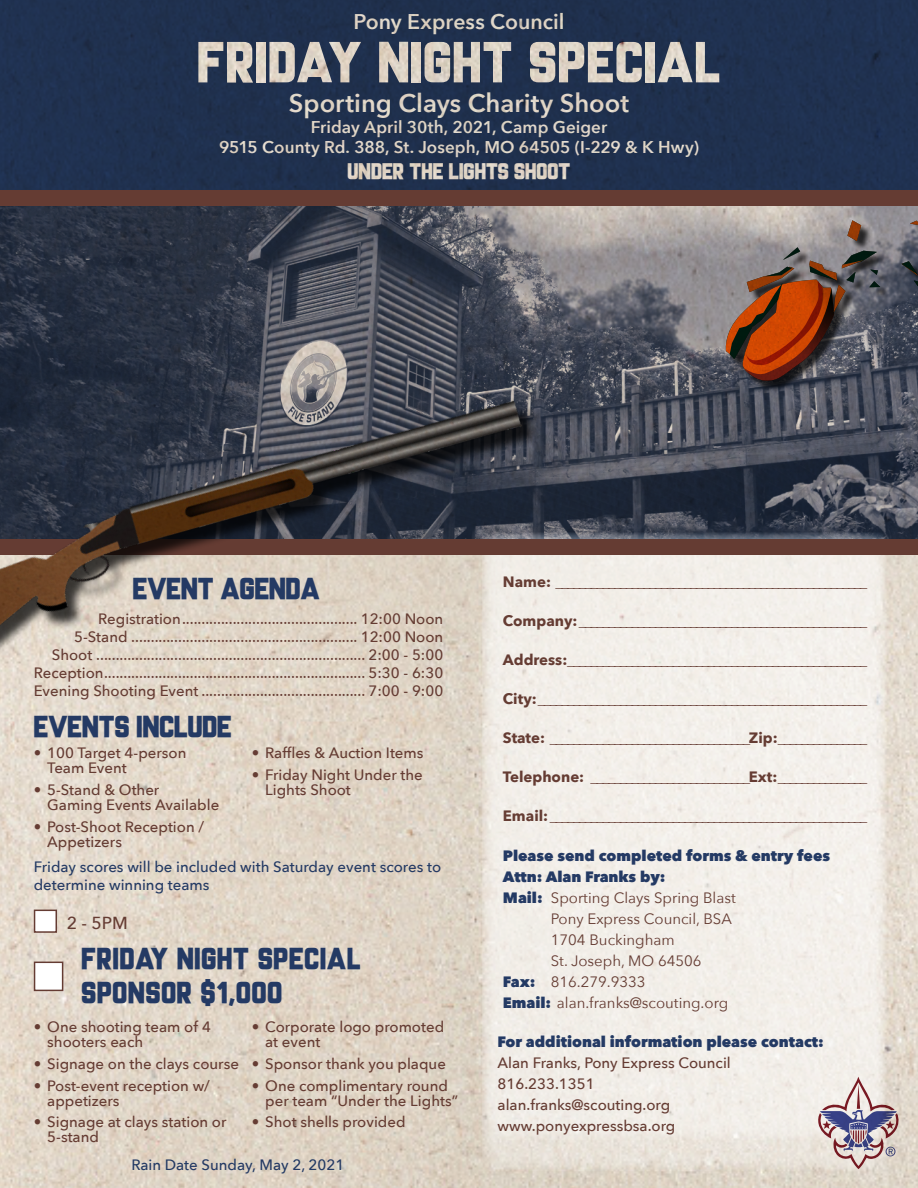
<style>
.page{position:relative;width:918px;height:1188px;background:#fff}
.page>*{position:absolute;margin:0;border:0;box-sizing:border-box;transform-origin:0 0}
.t1{font:53.55px "Mr Headlines";letter-spacing:.025em;color:#fff}
.t2{font:28.5px/34.2px "Mr Headlines";letter-spacing:.03em;color:#243a64}
.t3{font:28.5px "Mr Headlines";color:#243a64}
.t4{font:600 25.5px "Avenir Next";color:#fff}
.t5{font:21.3px "Mr Headlines";color:#fff}
.t6{font:600 21.3px "Avenir Next";color:#fff}
.t7{font:500 17.4px "Avenir Next";color:#653c33}
.t8{font:600 16.95px/20.4px "Avenir Next";letter-spacing:.005em;color:#fff;text-align:center}
.t9{font:500 15px/15px "Avenir Next";color:#653c33}
.t10{font:15px "Avenir Next";color:#653c33}
.t11{font:500 15px/18px "Avenir Next";color:#243a64}
.t12{font:800 15px "Avenir Next";color:#243a64}
.s1{font-weight:700}
.s2{font-weight:800;color:#243a64}
</style>
<div class="page">
<img style="left:0;top:555px;width:918px;height:633px">
<img style="left:0;top:205px;width:918px;height:335px">
<div style="left:0;top:190px;width:918px;height:15px;background:#653c33"></div>
<div style="left:728px;top:223px;width:190px;height:169px;background:#000;opacity:.75"></div>
<img style="left:723px;top:220px;width:195px;height:161px">
<svg style="left:482px;top:1140px;width:334px;height:31px;background:#e6dfd5"></svg>
<div style="left:482px;top:533px;width:405px;height:607px;background:#f3efe9"></div>
<div style="left:0;top:540px;width:918px;height:15px;background:#653c33"></div>
<div style="left:0;top:405px;width:540px;height:293px;background:#000;opacity:.75"></div>
<img style="left:0;top:369px;width:530px;height:312px">
<svg style="left:816px;top:1075px;width:86px;height:96px"></svg>
<div style="left:0;top:0;width:918px;height:190px;background:#1f304e"></div>
<div style="left:34px;top:962px;width:29px;height:29px;background:#fff;border:2px solid #653c33"></div>
<div style="left:34px;top:910px;width:23px;height:23px;background:#fff;border:2px solid #653c33"></div>
<h3 class="t6" style="left:353px;top:4px;width:213px">Pony Express Council</h3>
<h1 class="t1" style="left:197px;top:29px;width:525px">FRIDAY NIGHT SPECIAL</h1>
<h3 class="t4" style="left:289px;top:82px;width:342px">Sporting Clays Charity Shoot</h3>
<p class="t8" style="left:219px;top:116px;width:481px">Friday April 30th, 2021, Camp Geiger<br>9515 County Rd. 388, St. Joseph, MO 64505 (I-229 &amp; K Hwy)</p>
<h3 class="t5" style="left:348px;top:158px;width:224px">UNDER THE LIGHTS SHOOT</h3>
<h2 class="t3" style="left:133px;top:571px;width:188px">EVENT AGENDA</h2>
<p class="t9" style="left:34px;top:609px;width:411px;line-height:18px;text-align:right">Registration............................................. 12:00 Noon<br>5-Stand .......................................................... 12:00 Noon Shoot ..................................................................... 2:00 - 5:00<br>Reception................................................................... 5:30 - 6:30<br>Evening Shooting Event .......................................... 7:00 - 9:00</p>
<h2 class="t3" style="left:34px;top:709px;width:200px">EVENTS INCLUDE</h2>
<p class="t9" style="left:47px;top:745px;width:141px;text-indent:-13px">• 100 Target 4-person<br>Team Event</p>
<p class="t9" style="left:47px;top:782px;width:173px;text-indent:-14px">• 5-Stand &amp; Other<br>Gaming Events Available</p>
<p class="t9" style="left:47px;top:819px;width:158px;text-indent:-14px">• Post-Shoot Reception /<br>Appetizers</p>
<p class="t9" style="left:252px;top:745px;width:173px">• Raffles &amp; Auction Items</p>
<p class="t9" style="left:265px;top:767px;width:159px;text-indent:-13px">• Friday Night Under the<br>Lights Shoot</p>
<p class="t11" style="left:34px;top:857px;width:409px">Friday scores will be included with Saturday event scores to determine winning teams</p>
<p class="t7" style="left:67px;top:908px;width:63px">2 - 5PM</p>
<h2 class="t2" style="left:81px;top:942px;width:281px">FRIDAY NIGHT SPECIAL<br>SPONSOR $1,000</h2>
<p class="t9" style="left:47px;top:1019px;width:165px;text-indent:-14px">• One shooting team of 4 shooters each</p>
<p class="t9" style="left:34px;top:1056px;width:207px">• Signage on the clays course</p>
<p class="t9" style="left:47px;top:1077px;width:164px;text-indent:-14px">• Post-event reception w/ appetizers</p>
<p class="t9" style="left:47px;top:1114px;width:181px;text-indent:-14px">• Signage at clays station or<br>5-stand</p>
<p class="t9" style="left:265px;top:1019px;width:180px;text-indent:-14px">• Corporate logo promoted at event</p>
<p class="t9" style="left:252px;top:1056px;width:196px">• Sponsor thank you plaque</p>
<p class="t9" style="left:265px;top:1077px;width:194px;text-indent:-14px">• One complimentary round per team “Under the Lights”</p>
<p class="t9" style="left:252px;top:1114px;width:155px">• Shot shells provided</p>
<p class="t11" style="left:131px;top:1155px;width:214px">Rain Date Sunday, May 2, 2021</p>
<p class="t10" style="left:503px;top:569px;width:366px"><span class="s1">Name:</span> _____________________________________________________</p>
<p class="t10" style="left:503px;top:608px;width:366px"><span class="s1">Company:</span> _________________________________________________</p>
<p class="t10" style="left:503px;top:647px;width:366px"><span class="s1">Address:</span>___________________________________________________</p>
<p class="t10" style="left:503px;top:686px;width:366px"><span class="s1">City:</span> ________________________________________________________</p>
<p class="t10" style="left:503px;top:725px;width:366px"><span class="s1">State:</span> __________________________________<span class="s1">Zip:</span>_______________</p>
<p class="t10" style="left:503px;top:764px;width:366px"><span class="s1">Telephone:</span> ___________________________<span class="s1">Ext:</span>_______________</p>
<p class="t10" style="left:503px;top:803px;width:366px"><span class="s1">Email:</span> ______________________________________________________</p>
<p class="t12" style="left:503px;top:847px;width:329px">Please send completed forms &amp; entry fees</p>
<p class="t12" style="left:503px;top:868px;width:164px">Attn: Alan Franks by:</p>
<p class="t10" style="left:503px;top:885px;width:234px"><span class="s2">Mail:</span> Sporting Clays Spring Blast</p>
<p class="t10" style="left:551px;top:906px;width:182px">Pony Express Council, BSA</p>
<p class="t10" style="left:551px;top:927px;width:125px">1704 Buckingham</p>
<p class="t10" style="left:551px;top:948px;width:152px">St. Joseph, MO 64506</p>
<p class="t10" style="left:503px;top:969px;width:144px"><span class="s2">Fax:</span> 816.279.9333</p>
<p class="t10" style="left:503px;top:990px;width:227px"><span class="s2">Email:</span> alan.franks@scouting.org</p>
<p class="t12" style="left:498px;top:1033px;width:328px">For additional information please contact:</p>
<p class="t9" style="left:498px;top:1052px;width:235px;line-height:21px">Alan Franks, Pony Express Council<br>816.233.1351 alan.franks@scouting.org www.ponyexpressbsa.org</p>
</div>
